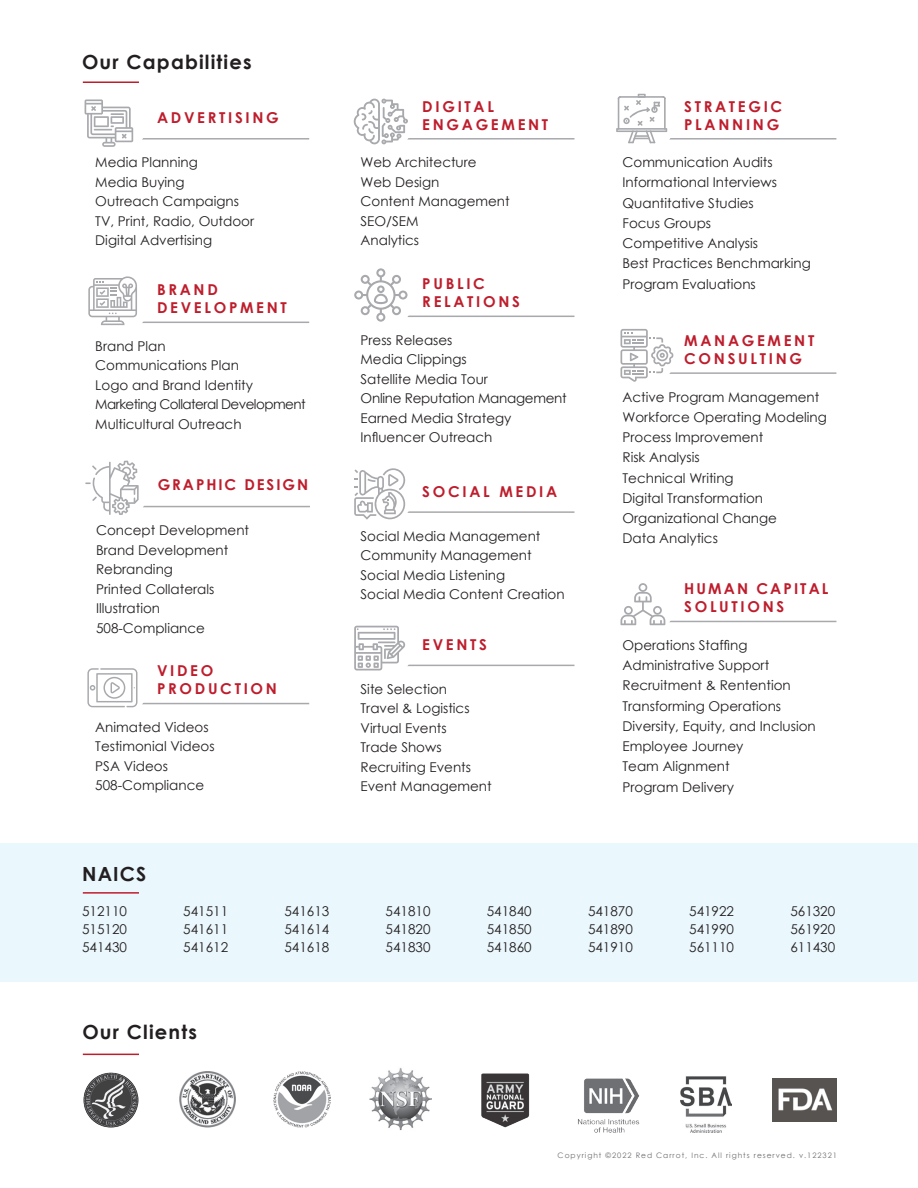
<style>
.page{position:relative;width:918px;height:1188px;background:#fff}
.page>*{position:absolute;margin:0;border:0;box-sizing:border-box;transform-origin:0 0}
.t1{font:700 19.5px "Century Gothic";letter-spacing:.06em;color:#231f20}
.t2{font:700 15px/18px "Century Gothic";letter-spacing:.18em;color:#be1d2c}
.t3{font:700 15px/18px "Century Gothic";letter-spacing:.14em;color:#be1d2c}
.t4{font:700 15px "Century Gothic";letter-spacing:.13em;color:#be1d2c}
.t5{font:13.5px/19.5px "Century Gothic";color:#231f20}
.t6{font:7.5px "Century Gothic";letter-spacing:.13em;color:#6c6d70}
</style>
<div class="page">
<hr style="left:131px;top:138px;width:178px;height:2px;background:#a8a9ad">
<hr style="left:131px;top:506px;width:179px;height:1px;background:#a8a9ad">
<hr style="left:396px;top:138px;width:178px;height:2px;background:#a8a9ad">
<hr style="left:131px;top:322px;width:178px;height:1px;background:#a8a9ad">
<hr style="left:658px;top:372px;width:178px;height:2px;background:#a8a9ad">
<hr style="left:396px;top:316px;width:178px;height:1px;background:#a8a9ad">
<hr style="left:396px;top:665px;width:178px;height:1px;background:#a8a9ad">
<hr style="left:658px;top:138px;width:178px;height:2px;background:#a8a9ad">
<hr style="left:658px;top:621px;width:178px;height:1px;background:#a8a9ad">
<hr style="left:396px;top:511px;width:178px;height:2px;background:#a8a9ad">
<hr style="left:131px;top:703px;width:178px;height:1px;background:#a8a9ad">
<div style="left:82px;top:89px;width:65px;height:65px;background:#fff;border-radius:50%"></div>
<div style="left:81px;top:88px;width:67px;height:67px;border:2px solid #fff;border-radius:50%"></div>
<div style="left:83px;top:457px;width:65px;height:65px;background:#fff;border-radius:50%"></div>
<div style="left:82px;top:456px;width:66px;height:66px;border:2px solid #fff;border-radius:50%"></div>
<div style="left:347px;top:88px;width:66px;height:67px;border:2px solid #fff;border-radius:50%"></div>
<div style="left:82px;top:273px;width:65px;height:64px;background:#fff;border-radius:50%"></div>
<div style="left:81px;top:272px;width:67px;height:66px;border:2px solid #fff;border-radius:50%"></div>
<div style="left:609px;top:323px;width:66px;height:66px;border:2px solid #fff;border-radius:50%"></div>
<div style="left:347px;top:266px;width:66px;height:66px;border:2px solid #fff;border-radius:50%"></div>
<div style="left:347px;top:616px;width:65px;height:64px;background:#fff;border-radius:50%"></div>
<div style="left:347px;top:615px;width:66px;height:66px;border:2px solid #fff;border-radius:50%"></div>
<div style="left:609px;top:89px;width:65px;height:65px;background:#fff;border-radius:50%"></div>
<div style="left:609px;top:88px;width:66px;height:67px;border:2px solid #fff;border-radius:50%"></div>
<div style="left:609px;top:572px;width:65px;height:65px;background:#fff;border-radius:50%"></div>
<div style="left:609px;top:571px;width:66px;height:66px;border:2px solid #fff;border-radius:50%"></div>
<div style="left:347px;top:462px;width:65px;height:65px;background:#fff;border-radius:50%"></div>
<div style="left:347px;top:462px;width:66px;height:66px;border:2px solid #fff;border-radius:50%"></div>
<div style="left:82px;top:654px;width:65px;height:65px;background:#fff;border-radius:50%"></div>
<div style="left:81px;top:653px;width:67px;height:66px;border:2px solid #fff;border-radius:50%"></div>
<div style="left:0;top:843px;width:918px;height:139px;background:#eaf7fd"></div>
<svg style="left:616px;top:128px;width:51px;height:4px"></svg>
<svg style="left:618px;top:94px;width:48px;height:49px"></svg>
<svg style="left:88px;top:276px;width:49px;height:49px"></svg>
<svg style="left:85px;top:99px;width:48px;height:48px"></svg>
<svg style="left:85px;top:461px;width:54px;height:54px"></svg>
<svg style="left:354px;top:626px;width:52px;height:44px"></svg>
<svg style="left:354px;top:468px;width:51px;height:52px"></svg>
<svg style="left:87px;top:668px;width:50px;height:39px"></svg>
<svg style="left:354px;top:99px;width:54px;height:45px"></svg>
<svg style="left:354px;top:268px;width:54px;height:54px"></svg>
<hr style="left:83px;top:81px;width:56px;height:2px;background:#be1d2c">
<hr style="left:83px;top:892px;width:56px;height:2px;background:#be1d2c">
<hr style="left:83px;top:1054px;width:56px;height:1px;background:#be1d2c">
<img style="left:773px;top:1079px;width:64px;height:42px">
<img style="left:578px;top:1078px;width:62px;height:55px">
<img style="left:481px;top:1073px;width:49px;height:55px">
<img style="left:179px;top:1071px;width:57px;height:57px">
<img style="left:274px;top:1071px;width:56px;height:57px">
<img style="left:369px;top:1068px;width:62px;height:62px">
<img style="left:680px;top:1076px;width:52px;height:57px">
<img style="left:83px;top:1072px;width:56px;height:56px;border-radius:28px">
<svg style="left:620px;top:583px;width:45px;height:42px"></svg>
<svg style="left:620px;top:329px;width:53px;height:53px"></svg>
<h1 class="t1" style="left:82px;top:47px;width:171px">Our Capabilities</h1>
<p class="t2" style="left:157px;top:107px;width:123px">ADVERTISING</p>
<p class="t5" style="left:95px;top:152px;width:160px">Media Planning<br>Media Buying<br>Outreach Campaigns<br>TV, Print, Radio, Outdoor<br>Digital Advertising</p>
<p class="t2" style="left:157px;top:280px;width:131px">BRAND<br>DEVELOPMENT</p>
<p class="t5" style="left:95px;top:336px;width:212px">Brand Plan<br>Communications Plan<br>Logo and Brand Identity<br>Marketing Collateral Development<br>Multicultural Outreach</p>
<p class="t4" style="left:158px;top:474px;width:152px">GRAPHIC DESIGN</p>
<p class="t5" style="left:96px;top:520px;width:155px">Concept Development<br>Brand Development<br>Rebranding<br>Printed Collaterals<br>Illustration<br>508-Compliance</p>
<p class="t2" style="left:157px;top:661px;width:121px">VIDEO<br>PRODUCTION</p>
<p class="t5" style="left:95px;top:717px;width:121px">Animated Videos<br>Testimonial Videos<br>PSA Videos<br>508-Compliance</p>
<h1 class="t1" style="left:82px;top:859px;width:66px">NAICS</h1>
<p class="t2" style="left:422px;top:97px;width:127px">DIGITAL<br>ENGAGEMENT</p>
<p class="t2" style="left:684px;top:97px;width:100px">STRATEGIC<br>PLANNING</p>
<p class="t5" style="left:361px;top:152px;width:151px">Web Architecture<br>Web Design<br>Content Management<br>SEO/SEM<br>Analytics</p>
<p class="t2" style="left:422px;top:274px;width:99px">PUBLIC<br>RELATIONS</p>
<p class="t5" style="left:361px;top:330px;width:208px">Press Releases<br>Media Clippings<br>Satellite Media Tour<br>Online Reputation Management<br>Earned Media Strategy<br>Influencer Outreach</p>
<p class="t2" style="left:422px;top:482px;width:136px">SOCIAL MEDIA</p>
<p class="t5" style="left:361px;top:526px;width:206px">Social Media Management<br>Community Management<br>Social Media Listening<br>Social Media Content Creation</p>
<p class="t2" style="left:422px;top:634px;width:66px">EVENTS</p>
<p class="t5" style="left:361px;top:679px;width:133px">Site Selection<br>Travel &amp; Logistics<br>Virtual Events<br>Trade Shows<br>Recruiting Events<br>Event Management</p>
<p class="t5" style="left:623px;top:152px;width:190px;line-height:20.2px">Communication Audits<br>Informational Interviews<br>Quantitative Studies<br>Focus Groups<br>Competitive Analysis<br>Best Practices Benchmarking<br>Program Evaluations</p>
<p class="t2" style="left:684px;top:331px;width:132px">MANAGEMENT<br>CONSULTING</p>
<p class="t5" style="left:623px;top:386px;width:206px;line-height:20.2px">Active Program Management<br>Workforce Operating Modeling<br>Process Improvement<br>Risk Analysis<br>Technical Writing<br>Digital Transformation<br>Organizational Change<br>Data Analytics</p>
<p class="t3" style="left:684px;top:579px;width:146px">HUMAN CAPITAL<br>SOLUTIONS</p>
<p class="t5" style="left:623px;top:635px;width:195px;line-height:20.2px">Operations Staffing<br>Administrative Support<br>Recruitment &amp; Rentention<br>Transforming Operations<br>Diversity, Equity, and Inclusion<br>Employee Journey<br>Team Alignment<br>Program Delivery</p>
<p class="t5" style="left:82px;top:902px;width:46px;line-height:18px;text-align:justify">512110<br>515120<br>541430</p>
<p class="t5" style="left:183px;top:902px;width:46px;line-height:18px;text-align:justify">541511<br>541611<br>541612</p>
<p class="t5" style="left:284px;top:902px;width:46px;line-height:18px;text-align:justify">541613<br>541614<br>541618</p>
<p class="t5" style="left:386px;top:902px;width:46px;line-height:18px;text-align:justify">541810<br>541820<br>541830</p>
<p class="t5" style="left:487px;top:902px;width:46px;line-height:18px;text-align:justify">541840<br>541850<br>541860</p>
<p class="t5" style="left:588px;top:902px;width:46px;line-height:18px;text-align:justify">541870<br>541890<br>541910</p>
<p class="t5" style="left:689px;top:902px;width:46px;line-height:18px;text-align:justify">541922<br>541990<br>561110</p>
<p class="t5" style="left:790px;top:902px;width:46px;line-height:18px;text-align:justify">561320<br>561920<br>611430</p>
<h1 class="t1" style="left:82px;top:1017px;width:116px">Our Clients</h1>
<p class="t6" style="left:558px;top:1150px;width:281px">Copyright ©2022 Red Carrot, Inc. All rights reserved. v.122321</p>
</div>
